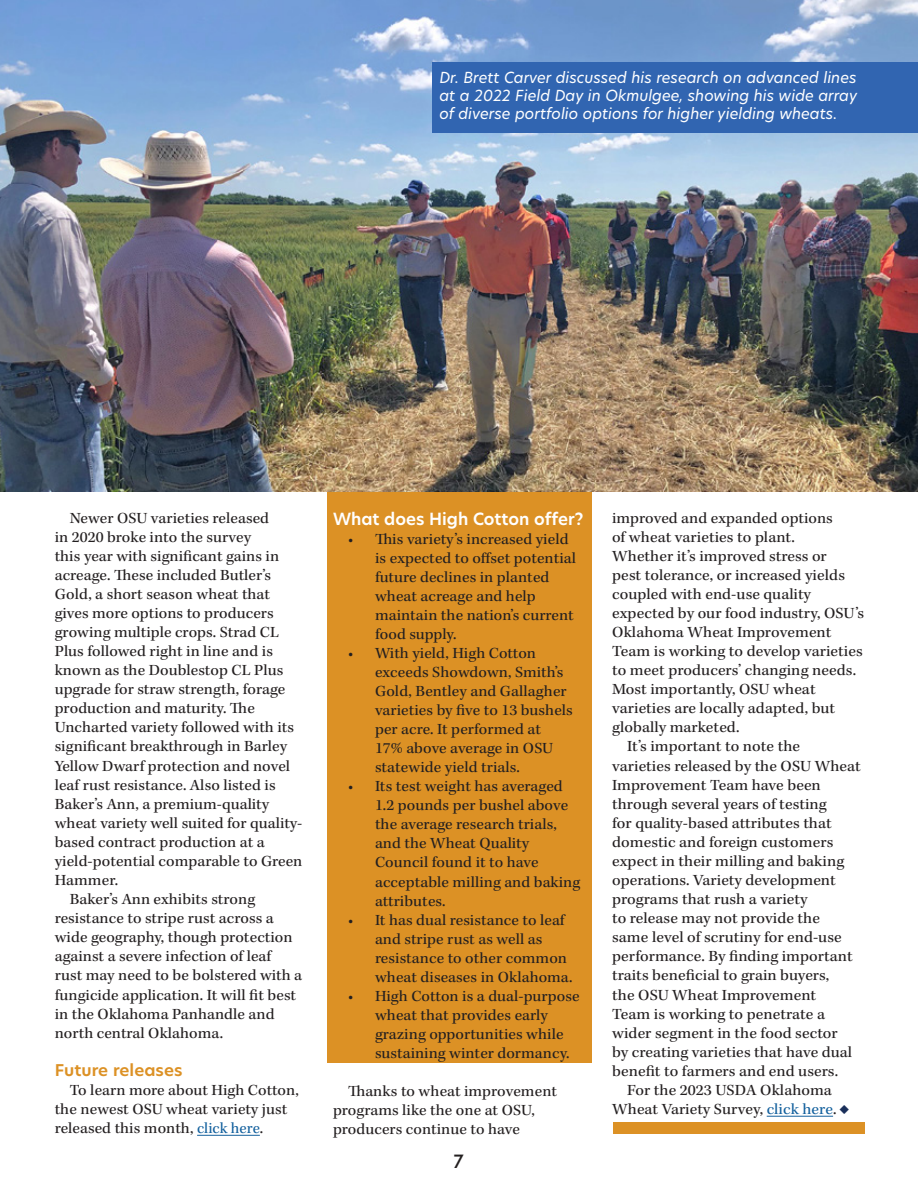
<style>
.page{position:relative;width:918px;height:1188px;background:#fff}
.page>*{position:absolute;margin:0;border:0;box-sizing:border-box;transform-origin:0 0}
.Cover_TOC{font:500 18px "New Hero";color:#231f20}
.Subhead{font:600 16.5px "New Hero";color:#fff}
.body{font:15.9px/19px "Kepler Std";color:#231f20;scale:1.04 1}
.body-2{font:15.9px/19px "Kepler Std";color:#231f20;scale:1.05 1}
.Subhead-2{font:600 15.9px "New Hero";letter-spacing:.005em;color:#dc9125;scale:1.04 1}
.Cutline{font:italic 15px/18px "New Hero";color:#fff;text-align:justify}
.s1{color:#13609d}
.s2{font-size:15.75px}
.s3{font-family:"Dingthings 3 Normal";font-size:16.5px;color:#1a2f5a}
</style>
<div class="page">
<div style="left:327px;top:482px;width:265px;height:581px;background:#dc9125"></div>
<hr style="left:197px;top:1135px;width:63px;height:1px;background:#13609d">
<hr style="left:767px;top:1116px;width:66px;height:1px;background:#13609d">
<img style="left:0;top:0;width:918px;height:491px">
<div style="left:432px;top:63px;width:486px;height:70px;background:#3165b1"></div>
<div style="left:613px;top:1122px;width:252px;height:11px;background:#dc9125"></div>
<p class="Cutline" style="left:439px;top:69px;width:419px">Dr. Brett Carver discussed his research on advanced lines at a 2022 Field Day in Okmulgee, showing his wide array of diverse portfolio options for higher yielding wheats.</p>
<p class="body" style="left:55px;top:509px;width:240px;text-indent:15px">Newer OSU varieties released<br>in 2020 broke into the survey<br>this year with significant gains in acreage. These included Butler’s<br>Gold, a short season wheat that gives more options to producers growing multiple crops. Strad CL<br>Plus followed right in line and is known as the Doublestop CL Plus upgrade for straw strength, forage production and maturity. The<br>Uncharted variety followed with its significant breakthrough in Barley<br>Yellow Dwarf protection and novel leaf rust resistance. Also listed is<br>Baker’s Ann, a premium-quality wheat variety well suited for quality&shy;based contract production at a yield-potential comparable to Green<br>Hammer.</p>
<p class="body" style="left:55px;top:890px;width:239px;text-indent:15px">Baker’s Ann exhibits strong resistance to stripe rust across a wide geography, though protection against a severe infection of leaf rust may need to be bolstered with a fungicide application. It will fit best in the Oklahoma Panhandle and north central Oklahoma.</p>
<p class="Subhead-2" style="left:55px;top:1059px;width:124px">Future releases</p>
<p class="body" style="left:55px;top:1081px;width:236px;text-indent:15px">To learn more about High Cotton, the newest OSU wheat variety just released this month, <span class="s1">click here</span>.</p>
<p class="Subhead" style="left:333px;top:507px;width:252px">What does High Cotton offer?</p>
<p class="body" style="left:375px;top:530px;width:195px;text-indent:-27px">• This variety’s increased yield is expected to offset potential future declines in planted wheat acreage and help maintain the nation’s current food supply.</p>
<p class="body" style="left:375px;top:644px;width:192px;text-indent:-27px">• With yield, High Cotton exceeds Showdown, Smith’s<br>Gold, Bentley and Gallagher varieties by five to 13 bushels per acre. It performed at<br>17% above average in OSU statewide yield trials.</p>
<p class="body" style="left:375px;top:777px;width:199px;text-indent:-27px">• Its test weight has averaged<br>1.2 pounds per bushel above the average research trials, and the Wheat Quality<br>Council found it to have acceptable milling and baking attributes.</p>
<p class="body" style="left:375px;top:911px;width:191px;text-indent:-27px">• It has dual resistance to leaf and stripe rust as well as resistance to other common wheat diseases in Oklahoma.</p>
<p class="body" style="left:375px;top:987px;width:198px;text-indent:-27px">• High Cotton is a dual-purpose wheat that provides early grazing opportunities while sustaining winter dormancy.</p>
<p class="body" style="left:333px;top:1082px;width:217px;text-indent:15px">Thanks to wheat improvement programs like the one at OSU, producers continue to have</p>
<p class="Cover_TOC" style="left:453px;top:1149px;width:12px">7</p>
<p class="body" style="left:612px;top:509px;width:244px">improved and expanded options<br>of wheat varieties to plant.<br>Whether it’s improved stress or<br>pest tolerance, or increased yields coupled with end-use quality expected by our food industry, OSU’s<br>Oklahoma Wheat Improvement<br>Team is working to develop varieties to meet producers’ changing needs.<br>Most importantly, OSU wheat varieties are locally adapted, but globally marketed.</p>
<p class="body-2" style="left:612px;top:738px;width:238px;text-indent:15px">It’s important to note the varieties released by the OSU Wheat<br>Improvement Team have been through several years of testing<br>for quality-based attributes that domestic and foreign customers expect in their milling and baking operations. Variety development programs that rush a variety<br>to release may not provide the<br>same level of scrutiny for end-use performance. By finding important traits beneficial to grain buyers,<br>the OSU Wheat Improvement<br>Team is working to penetrate a wider segment in the food sector<br>by creating varieties that have dual benefit to farmers and end users.</p>
<p class="body-2" style="left:612px;top:1081px;width:227px;text-align:center">For the 2023 USDA Oklahoma<br>Wheat Variety Survey, <span class="s1">click here</span><span class="s2">.</span> <span class="s3">u</span></p>
</div>
